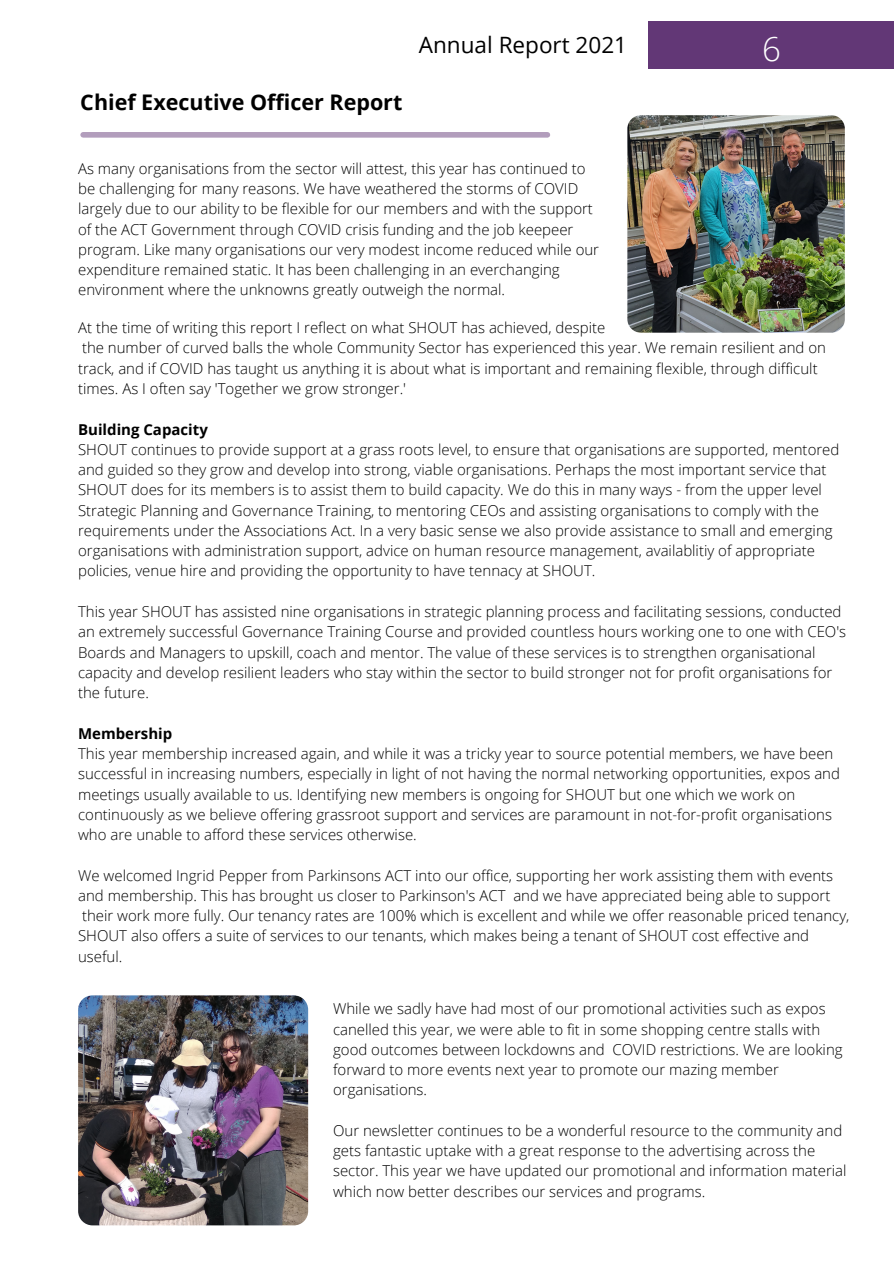
<style>
.page{position:relative;width:894px;height:1264px;background:#fff}
.page>*{position:absolute;margin:0;border:0;box-sizing:border-box;transform-origin:0 0}
.t1{font:300 33px "Open Sans";color:#fff}
.t2{font:22.5px "Open Sans";color:#000}
.t3{font:700 21.45px "Open Sans";color:#000}
.t4{font:300 15px/20.2px "Open Sans";color:#000}
.t5{font:700 15px "Open Sans";color:#000}
</style>
<div class="page">
<div style="left:648px;top:21px;width:245px;height:48px;background:#623776"></div>
<div style="left:83px;top:132px;width:464px;height:6px;background:#b29dbc"></div>
<img style="left:627px;top:115px;width:217px;height:217px;border-radius:14px">
<img style="left:78px;top:995px;width:230px;height:230px;border-radius:14px">
<p class="t3" style="left:80px;top:87px;width:323px">Chief Executive Officer Report</p>
<p class="t2" style="left:419px;top:29px;width:210px">Annual Report 2021</p>
<p class="t1" style="left:762px;top:26px;width:20px">6</p>
<p class="t4" style="left:78px;top:158px;width:522px">As many organisations from the sector will attest, this year has continued to be challenging for many reasons. We have weathered the storms of COVID largely due to our ability to be flexible for our members and with the support of the ACT Government through COVID crisis funding and the job keepeer program. Like many organisations our very modest income reduced while our expenditure remained static. It has been challenging in an everchanging environment where the unknowns greatly outweigh the normal.</p>
<p class="t4" style="left:78px;top:317px;width:528px">At the time of writing this report I reflect on what SHOUT has achieved, despite</p>
<p class="t4" style="left:78px;top:337px;width:749px">the number of curved balls the whole Community Sector has experienced this year. We remain resilient and on track, and if COVID has taught us anything it is about what is important and remaining flexible, through difficult times. As I often say 'Together we grow stronger.'</p>
<p class="t5" style="left:78px;top:418px;width:131px">Building Capacity</p>
<p class="t4" style="left:78px;top:439px;width:762px">SHOUT continues to provide support at a grass roots level, to ensure that organisations are supported, mentored and guided so they grow and develop into strong, viable organisations. Perhaps the most important service that SHOUT does for its members is to assist them to build capacity. We do this in many ways - from the upper level Strategic Planning and Governance Training, to mentoring CEOs and assisting organisations to comply with the requirements under the Associations Act. In a very basic sense we also provide assistance to small and emerging organisations with administration support, advice on human resource management, availablitiy of appropriate policies, venue hire and providing the opportunity to have tennacy at SHOUT.</p>
<p class="t4" style="left:78px;top:601px;width:769px">This year SHOUT has assisted nine organisations in strategic planning process and facilitating sessions, conducted an extremely successful Governance Training Course and provided countless hours working one to one with CEO's Boards and Managers to upskill, coach and mentor. The value of these services is to strengthen organisational capacity and develop resilient leaders who stay within the sector to build stronger not for profit organisations for the future.</p>
<p class="t5" style="left:78px;top:722px;width:96px">Membership</p>
<p class="t4" style="left:78px;top:743px;width:763px">This year membership increased again, and while it was a tricky year to source potential members, we have been successful in increasing numbers, especially in light of not having the normal networking opportunities, expos and meetings usually available to us. Identifying new members is ongoing for SHOUT but one which we work on continuously as we believe offering grassroot support and services are paramount in not-for-profit organisations who are unable to afford these services otherwise.</p>
<p class="t4" style="left:78px;top:864px;width:772px">We welcomed Ingrid Pepper from Parkinsons ACT into our office, supporting her work assisting them with events and membership. This has brought us closer to Parkinson's ACT and we have appreciated being able to support their work more fully. Our tenancy rates are 100% which is excellent and while we offer reasonable priced tenancy, SHOUT also offers a suite of services to our tenants, which makes being a tenant of SHOUT cost effective and useful.</p>
<p class="t4" style="left:333px;top:998px;width:511px">While we sadly have had most of our promotional activities such as expos canelled this year, we were able to fit in some shopping centre stalls with good outcomes between lockdowns and COVID restrictions. We are looking forward to more events next year to promote our mazing member organisations.</p>
<p class="t4" style="left:333px;top:1119px;width:515px">Our newsletter continues to be a wonderful resource to the community and gets fantastic uptake with a great response to the advertising across the sector. This year we have updated our promotional and information material which now better describes our services and programs.</p>
</div>
